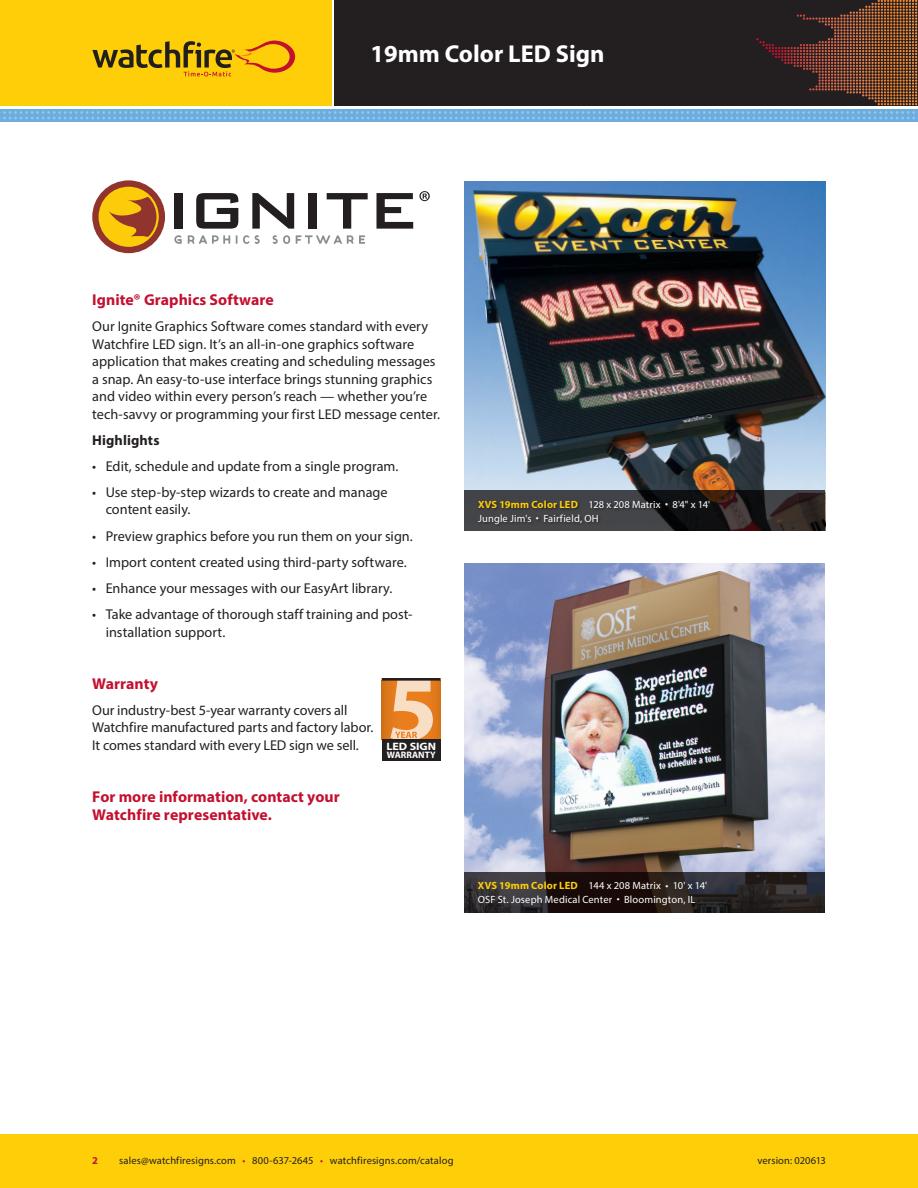
<style>
.page{position:relative;width:918px;height:1188px;background:#fff}
.page>*{position:absolute;margin:0;border:0;box-sizing:border-box;transform-origin:0 0}
.t1{font:700 24.6px "Myriad Pro";color:#fff}
.t2{font:700 15.75px/17.4px "Myriad Pro";letter-spacing:.005em;color:#c3102f}
.t3{font:14.25px/17.4px "Myriad Pro";color:#231f20}
.t4{font:700 14.25px "Myriad Pro";letter-spacing:.005em;color:#231f20}
.t5{font:700 10.8px "Myriad Pro";letter-spacing:-.005em;color:#fff;scale:1.12 1}
.t6{font:10.5px/13.5px "Myriad Pro";letter-spacing:.015em;color:#fff}
.t7{font:10.5px "Myriad Pro";letter-spacing:.01em;color:#231f20}
.t8{font:700 10.5px "Myriad Pro";color:#c3102f}
.t9{font:700 9.45px "Myriad Pro";letter-spacing:-.01em;color:#fff}
.s1{font-weight:700;color:#fece08}
.s2{color:#c3102f}
</style>
<div class="page">
<img style="left:465px;top:181px;width:360px;height:310px">
<svg style="left:465px;top:491px;width:360px;height:40px;background:#312d2d"></svg>
<svg style="left:477px;top:500px;width:237px;height:28px;background:#333436"></svg>
<div style="left:0;top:1134px;width:918px;height:54px;background:#fece08"></div>
<div style="left:0;top:0;width:332px;height:106px;background:#fece08"></div>
<div style="left:334px;top:0;width:584px;height:106px;background:#231f20"></div>
<div style="left:0;top:109px;width:918px;height:13px;background:#6caddf"></div>
<svg style="left:0;top:111px;width:915px;height:8px"></svg>
<svg style="left:878px;top:0;width:39px;height:5px"></svg>
<svg style="left:92px;top:41px;width:204px;height:35px"></svg>
<img style="left:464px;top:563px;width:361px;height:309px">
<svg style="left:464px;top:872px;width:361px;height:41px;background:#282122"></svg>
<svg style="left:92px;top:180px;width:73px;height:73px"></svg>
<div style="left:99px;top:187px;width:60px;height:60px;background:#fccc0a;border-radius:50%"></div>
<svg style="left:109px;top:189px;width:48px;height:56px"></svg>
<div style="left:174px;top:193px;width:9px;height:36px;background:#231f20"></div>
<svg style="left:196px;top:193px;width:42px;height:36px"></svg>
<svg style="left:252px;top:193px;width:42px;height:36px"></svg>
<div style="left:308px;top:193px;width:9px;height:36px;background:#231f20"></div>
<svg style="left:327px;top:193px;width:41px;height:36px"></svg>
<svg style="left:376px;top:193px;width:37px;height:36px"></svg>
<svg style="left:174px;top:235px;width:8px;height:9px"></svg>
<svg style="left:188px;top:235px;width:42px;height:9px"></svg>
<svg style="left:243px;top:235px;width:17px;height:9px"></svg>
<svg style="left:273px;top:235px;width:17px;height:9px"></svg>
<svg style="left:296px;top:235px;width:57px;height:9px"></svg>
<svg style="left:359px;top:235px;width:6px;height:9px"></svg>
<svg style="left:419px;top:191px;width:11px;height:10px"></svg>
<div style="left:382px;top:739px;width:59px;height:22px;background:#231f20"></div>
<svg style="left:382px;top:678px;width:59px;height:61px;background:#e19b5b"></svg>
<h1 class="t1" style="left:371px;top:38px;width:236px">19mm Color LED Sign</h1>
<p class="t2" style="left:92px;top:291px;width:183px">Ignite® Graphics Software</p>
<p class="t3" style="left:92px;top:318px;width:349px">Our Ignite Graphics Software comes standard with every Watchfire LED sign. It’s an all-in-one graphics software application that makes creating and scheduling messages a snap. An easy-to-use interface brings stunning graphics and video within every person’s reach — whether you’re tech-savvy or programming your first LED message center.</p>
<p class="t4" style="left:92px;top:431px;width:69px">Highlights</p>
<p class="t3" style="left:92px;top:457px;width:308px">• Edit, schedule and update from a single program.</p>
<p class="t3" style="left:106px;top:483px;width:284px;text-indent:-13px">• Use step-by-step wizards to create and manage content easily.</p>
<p class="t3" style="left:92px;top:527px;width:322px">• Preview graphics before you run them on your sign.</p>
<p class="t3" style="left:92px;top:553px;width:316px">• Import content created using third-party software.</p>
<p class="t3" style="left:92px;top:579px;width:302px">• Enhance your messages with our EasyArt library.</p>
<p class="t3" style="left:106px;top:605px;width:308px;text-indent:-13px">• Take advantage of thorough staff training and post&shy;installation support.</p>
<p class="t2" style="left:92px;top:674px;width:67px">Warranty</p>
<p class="t3" style="left:92px;top:701px;width:283px">Our industry-best 5-year warranty covers all<br>Watchfire manufactured parts and factory labor.<br>It comes standard with every LED sign we sell.</p>
<p class="t2" style="left:92px;top:788px;width:249px">For more information, contact your<br>Watchfire representative.</p>
<p class="t5" style="left:387px;top:740px;width:46px">LED SIGN</p>
<p class="t9" style="left:387px;top:749px;width:50px">WARRANTY</p>
<p class="t6" style="left:478px;top:498px;width:234px"><span class="s1">XVS 19mm Color LED</span> 128 x 208 Matrix • 8'4" x 14'<br>Jungle Jim's • Fairfield, OH</p>
<p class="t6" style="left:478px;top:879px;width:231px"><span class="s1">XVS 19mm Color LED</span> 144 x 208 Matrix • 10' x 14'<br>OSF St. Joseph Medical Center • Bloomington, IL</p>
<p class="t8" style="left:92px;top:1153px;width:7px">2</p>
<p class="t7" style="left:119px;top:1154px;width:336px">sales@watchfiresigns.com <span class="s2">•</span> 800-637-2645 <span class="s2">•</span> watchfiresigns.com/catalog</p>
<p class="t7" style="left:757px;top:1154px;width:70px">version: 020613</p>
</div>
